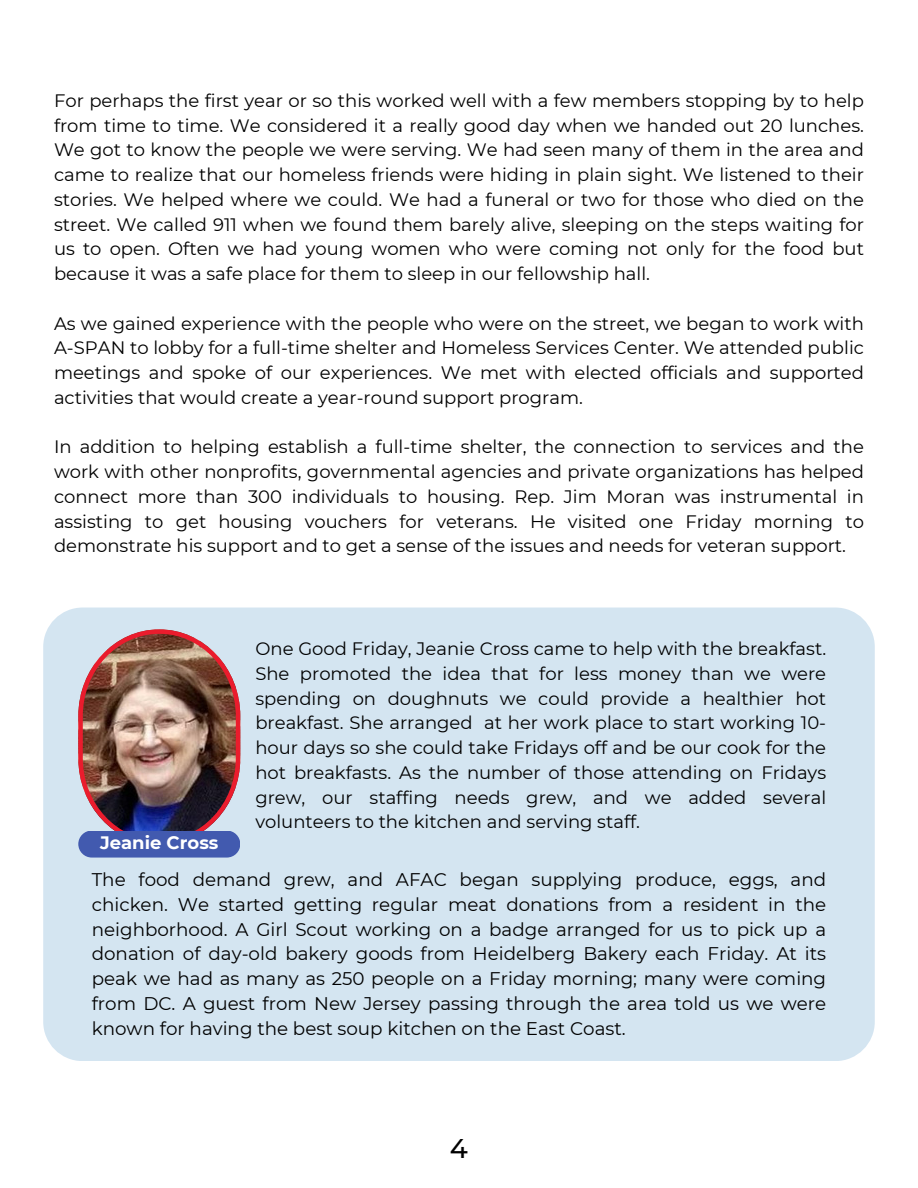
<style>
.page{position:relative;width:918px;height:1188px;background:#fff}
.page>*{position:absolute;margin:0;border:0;box-sizing:border-box;transform-origin:0 0}
.t1{font:500 27px "Montserrat";color:#000}
.t2{font:18.3px/24.8px "Montserrat";color:#000;text-align:justify}
.t3{font:18px/24.8px "Montserrat";color:#000;text-align:justify}
.t4{font:700 18px "Montserrat";color:#fff}
</style>
<div class="page">
<div style="left:43px;top:608px;width:831px;height:453px;background:#d4e5f1;border-radius:39px"></div>
<img style="left:78px;top:629px;width:162px;height:212px">
<div style="left:78px;top:831px;width:162px;height:27px;background:#425aaf;border-radius:14px"></div>
<h1 class="t3" style="left:54px;top:88px;width:812px">For perhaps the first year or so this worked well with a few members stopping by to help from time to time. We considered it a really good day when we handed out 20 lunches.<br>We got to know the people we were serving. We had seen many of them in the area and came to realize that our homeless friends were hiding in plain sight. We listened to their stories. We helped where we could. We had a funeral or two for those who died on the street. We called 911 when we found them barely alive, sleeping on the steps waiting for us to open. Often we had young women who were coming not only for the food but because it was a safe place for them to sleep in our fellowship hall.</h1>
<p class="t3" style="left:54px;top:311px;width:811px">As we gained experience with the people who were on the street, we began to work with A-SPAN to lobby for a full-time shelter and Homeless Services Center. We attended public meetings and spoke of our experiences. We met with elected officials and supported activities that would create a year-round support program.</p>
<p class="t3" style="left:54px;top:435px;width:811px">In addition to helping establish a full-time shelter, the connection to services and the work with other nonprofits, governmental agencies and private organizations has helped connect more than 300 individuals to housing. Rep. Jim Moran was instrumental in assisting to get housing vouchers for veterans. He visited one Friday morning to demonstrate his support and to get a sense of the issues and needs for veteran support.</p>
<p class="t3" style="left:255px;top:636px;width:572px">One Good Friday, Jeanie Cross came to help with the breakfast.<br>She promoted the idea that for less money than we were spending on doughnuts we could provide a healthier hot breakfast. She arranged at her work place to start working 10- hour days so she could take Fridays off and be our cook for the hot breakfasts. As the number of those attending on Fridays grew, our staffing needs grew, and we added several volunteers to the kitchen and serving staff.</p>
<p class="t4" style="left:100px;top:831px;width:120px">Jeanie Cross</p>
<p class="t2" style="left:92px;top:867px;width:736px">The food demand grew, and AFAC began supplying produce, eggs, and chicken. We started getting regular meat donations from a resident in the neighborhood. A Girl Scout working on a badge arranged for us to pick up a donation of day-old bakery goods from Heidelberg Bakery each Friday. At its peak we had as many as 250 people on a Friday morning; many were coming from DC. A guest from New Jersey passing through the area told us we were known for having the best soup kitchen on the East Coast.</p>
<p class="t1" style="left:450px;top:1132px;width:20px">4</p>
</div>
